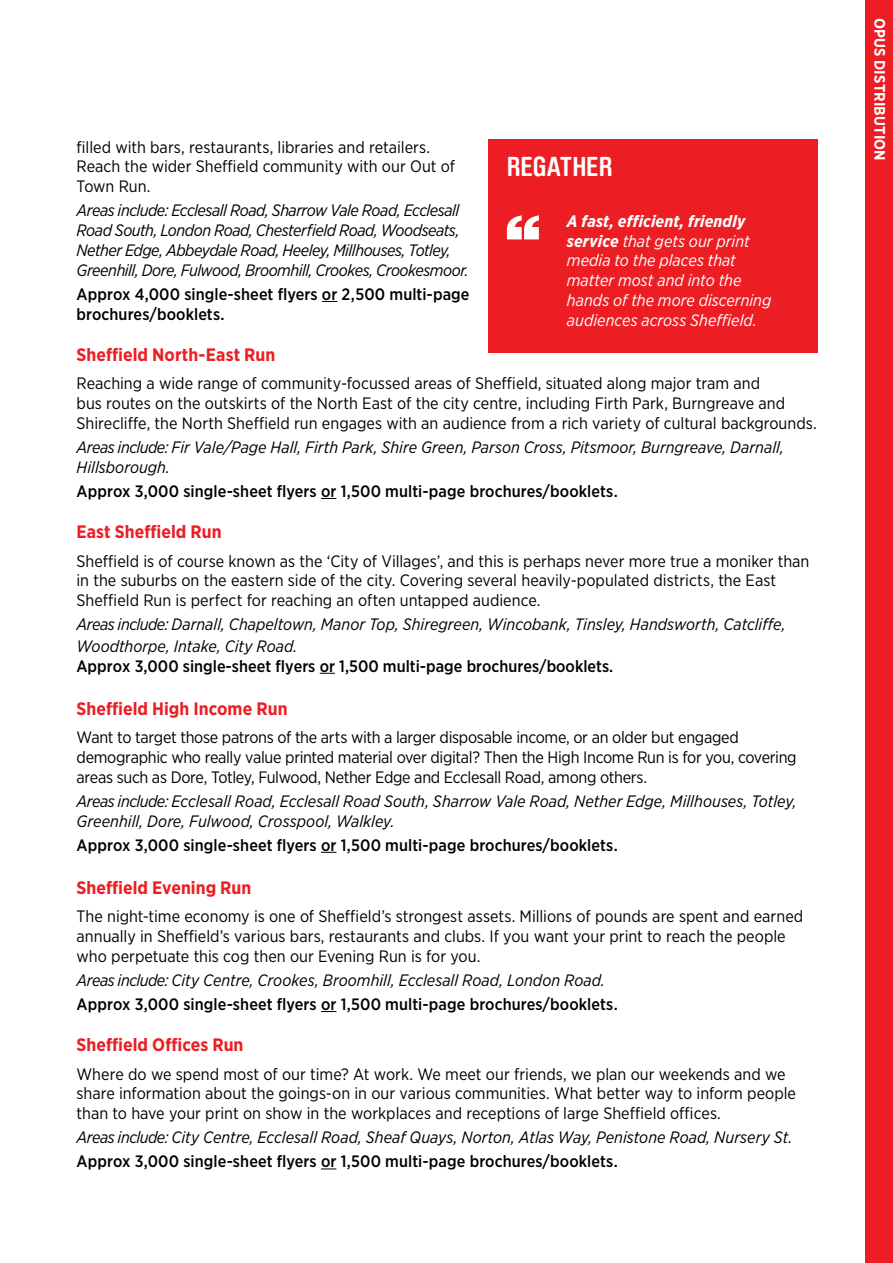
<style>
.page{position:relative;width:893px;height:1263px;background:#fff}
.page>*{position:absolute;margin:0;border:0;box-sizing:border-box;transform-origin:0 0}
.t1{font:700 27px "Brauer Neue";color:#fff}
.t2{font:700 18px "Gotham Narrow";letter-spacing:.005em;color:#ed1d24}
.t3{font:16.5px/19.8px "Gotham Narrow";color:#000}
.t4{font:italic 16.5px/19.8px "Gotham Narrow";letter-spacing:-.005em;color:#000}
.t5{font:500 16.5px/19.8px "Gotham Narrow";letter-spacing:.005em;color:#000}
.t6{font:16.5px/19.8px "Gotham Narrow";letter-spacing:-.02em;color:#000}
.t7{font:italic 16.5px/19.8px "Gotham Narrow";letter-spacing:-.03em;color:#000}
.t8{font:italic 16.5px/19.8px "Gotham Narrow";color:#fff}
.t9{font:700 15.15px "Gotham Narrow";letter-spacing:.01em;color:#fff}
.s1{font-weight:700}
</style>
<div class="page">
<svg style="left:322px;top:301px;width:15px;height:1px"></svg>
<svg style="left:321px;top:498px;width:15px;height:1px"></svg>
<svg style="left:320px;top:673px;width:15px;height:1px"></svg>
<svg style="left:321px;top:852px;width:15px;height:1px"></svg>
<svg style="left:321px;top:1011px;width:15px;height:1px"></svg>
<svg style="left:321px;top:1168px;width:15px;height:1px"></svg>
<div style="left:865px;top:0;width:28px;height:1263px;background:#ed1d24"></div>
<div style="left:488px;top:139px;width:329px;height:214px;background:#ed1d24"></div>
<svg style="left:507px;top:215px;width:32px;height:24px"></svg>
<p class="t3" style="left:77px;top:137px;width:380px">filled with bars, restaurants, libraries and retailers.<br>Reach the wider Sheffield community with our Out of<br>Town Run.</p>
<p class="t7" style="left:77px;top:200px;width:393px">Areas include: Ecclesall Road, Sharrow Vale Road, Ecclesall Road South, London Road, Chesterfield Road, Woodseats, Nether Edge, Abbeydale Road, Heeley, Millhouses, Totley, Greenhill, Dore, Fulwood, Broomhill, Crookes, Crookesmoor.</p>
<p class="t5" style="left:77px;top:284px;width:395px">Approx 4,000 single-sheet flyers or 2,500 multi-page brochures/booklets.</p>
<p class="t2" style="left:77px;top:343px;width:200px">Sheffield North-East Run</p>
<p class="t3" style="left:77px;top:373px;width:742px">Reaching a wide range of community-focussed areas of Sheffield, situated along major tram and<br>bus routes on the outskirts of the North East of the city centre, including Firth Park, Burngreave and<br>Shirecliffe, the North Sheffield run engages with an audience from a rich variety of cultural backgrounds.</p>
<p class="t4" style="left:77px;top:437px;width:709px">Areas include: Fir Vale/Page Hall, Firth Park, Shire Green, Parson Cross, Pitsmoor, Burngreave, Darnall,<br>Hillsborough.</p>
<p class="t5" style="left:77px;top:481px;width:543px">Approx 3,000 single-sheet flyers or 1,500 multi-page brochures/booklets.</p>
<p class="t2" style="left:77px;top:520px;width:147px">East Sheffield Run</p>
<p class="t3" style="left:77px;top:550px;width:734px">Sheffield is of course known as the ‘City of Villages’, and this is perhaps never more true a moniker than in the suburbs on the eastern side of the city. Covering several heavily-populated districts, the East<br>Sheffield Run is perfect for reaching an often untapped audience.</p>
<p class="t4" style="left:77px;top:613px;width:711px;line-height:21.6px">Areas include: Darnall, Chapeltown, Manor Top, Shiregreen, Wincobank, Tinsley, Handsworth, Catcliffe,<br>Woodthorpe, Intake, City Road.</p>
<p class="t5" style="left:77px;top:656px;width:538px">Approx 3,000 single-sheet flyers or 1,500 multi-page brochures/booklets.</p>
<p class="t2" style="left:77px;top:697px;width:213px">Sheffield High Income Run</p>
<p class="t6" style="left:77px;top:727px;width:722px">Want to target those patrons of the arts with a larger disposable income, or an older but engaged demographic who really value printed material over digital? Then the High Income Run is for you, covering areas such as Dore, Totley, Fulwood, Nether Edge and Ecclesall Road, among others.</p>
<p class="t4" style="left:77px;top:791px;width:721px">Areas include: Ecclesall Road, Ecclesall Road South, Sharrow Vale Road, Nether Edge, Millhouses, Totley,<br>Greenhill, Dore, Fulwood, Crosspool, Walkley.</p>
<p class="t5" style="left:77px;top:835px;width:543px">Approx 3,000 single-sheet flyers or 1,500 multi-page brochures/booklets.</p>
<p class="t2" style="left:77px;top:876px;width:176px">Sheffield Evening Run</p>
<p class="t3" style="left:77px;top:906px;width:728px">The night-time economy is one of Sheffield’s strongest assets. Millions of pounds are spent and earned annually in Sheffield’s various bars, restaurants and clubs. If you want your print to reach the people who perpetuate this cog then our Evening Run is for you.</p>
<p class="t4" style="left:77px;top:970px;width:530px">Areas include: City Centre, Crookes, Broomhill, Ecclesall Road, London Road.</p>
<p class="t5" style="left:77px;top:994px;width:543px">Approx 3,000 single-sheet flyers or 1,500 multi-page brochures/booklets.</p>
<p class="t2" style="left:77px;top:1033px;width:168px">Sheffield Offices Run</p>
<p class="t3" style="left:77px;top:1063px;width:721px">Where do we spend most of our time? At work. We meet our friends, we plan our weekends and we share information about the goings-on in our various communities. What better way to inform people than to have your print on show in the workplaces and receptions of large Sheffield offices.</p>
<p class="t4" style="left:77px;top:1127px;width:717px">Areas include: City Centre, Ecclesall Road, Sheaf Quays, Norton, Atlas Way, Penistone Road, Nursery St.</p>
<p class="t5" style="left:77px;top:1151px;width:543px">Approx 3,000 single-sheet flyers or 1,500 multi-page brochures/booklets.</p>
<h1 class="t1" style="left:507px;top:151px;width:107px">REGATHER</h1>
<p class="t8" style="left:567px;top:211px;width:206px"><span class="s1">A fast, efficient, friendly service</span> that gets our print media to the places that matter most and into the hands of the more discerning audiences across Sheffield.</p>
<p class="t9" style="left:889px;top:18px;width:144px;rotate:90deg">OPUS DISTRIBUTION</p>
</div>
